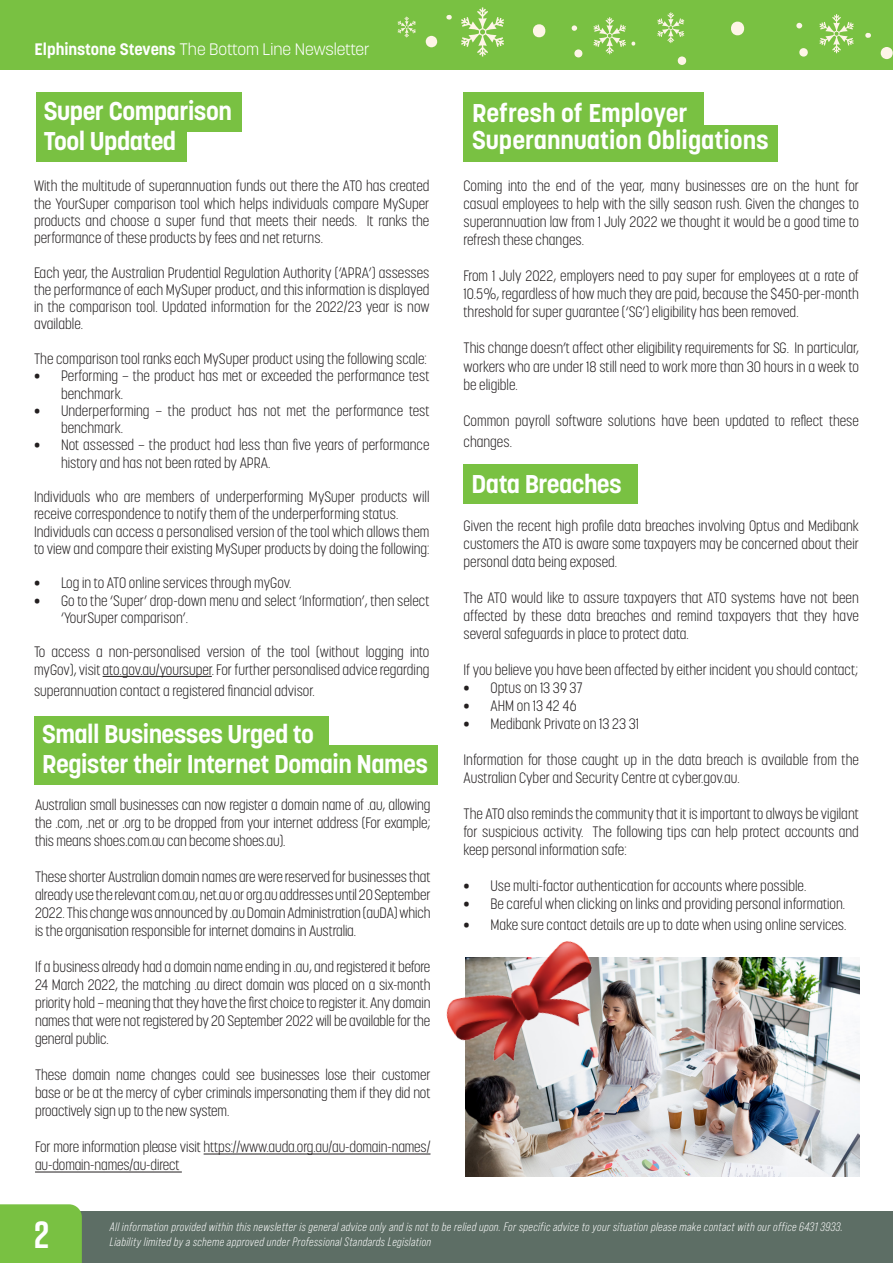
<style>
.page{position:relative;width:893px;height:1263px;background:#fff}
.page>*{position:absolute;margin:0;border:0;box-sizing:border-box;transform-origin:0 0}
.t1{font:700 37.8px "Rift";color:#fff}
.t2{font:700 25.5px "Korolev";letter-spacing:-.02em;color:#fff}
.t3{font:700 25.5px "Korolev";color:#fff}
.t4{font:300 16.5px "Korolev";color:#fff}
.t5{font:300 15px/18px "Korolev Condensed";color:#231f20;text-align:justify}
.No_Spacing{font:italic 12.15px "Bebas Neue Pro";letter-spacing:.03em;color:#fff}
.s1{font-weight:700}
</style>
<div class="page">
<div style="left:463px;top:125px;width:315px;height:37px;background:#79c142"></div>
<div style="left:36px;top:123px;width:151px;height:39px;background:#79c142"></div>
<div style="left:0;top:0;width:893px;height:69px;background:#79c142"></div>
<div style="left:0;top:1212px;width:893px;height:51px;background:#5d6e65"></div>
<div style="left:0;top:1204px;width:82px;height:59px;background:#79c142"></div>
<hr style="left:103px;top:676px;width:109px;height:1px;background:#231f20">
<div style="left:36px;top:92px;width:206px;height:39px;background:#79c142"></div>
<div style="left:463px;top:92px;width:241px;height:39px;background:#79c142"></div>
<svg style="left:426px;top:36px;width:11px;height:11px"></svg>
<svg style="left:574px;top:49px;width:8px;height:8px"></svg>
<svg style="left:678px;top:56px;width:8px;height:9px"></svg>
<svg style="left:533px;top:24px;width:13px;height:13px"></svg>
<svg style="left:572px;top:25px;width:5px;height:6px"></svg>
<svg style="left:446px;top:15px;width:6px;height:5px"></svg>
<svg style="left:461px;top:7px;width:43px;height:50px"></svg>
<svg style="left:593px;top:17px;width:43px;height:37px"></svg>
<svg style="left:799px;top:48px;width:9px;height:9px"></svg>
<svg style="left:731px;top:22px;width:14px;height:13px"></svg>
<svg style="left:796px;top:23px;width:6px;height:6px"></svg>
<svg style="left:819px;top:14px;width:35px;height:39px"></svg>
<svg style="left:657px;top:12px;width:27px;height:31px"></svg>
<svg style="left:398px;top:17px;width:18px;height:20px"></svg>
<svg style="left:881px;top:47px;width:12px;height:12px"></svg>
<svg style="left:865px;top:33px;width:6px;height:5px"></svg>
<img style="left:466px;top:957px;width:393px;height:219px">
<div style="left:463px;top:465px;width:175px;height:39px;background:#79c142"></div>
<img style="left:446px;top:941px;width:157px;height:145px">
<div style="left:34px;top:745px;width:404px;height:39px;background:#79c142"></div>
<div style="left:34px;top:716px;width:295px;height:39px;background:#79c142"></div>
<hr style="left:204px;top:1153px;width:226px;height:1px;background:#231f20">
<hr style="left:35px;top:1171px;width:147px;height:1px;background:#231f20">
<p class="t4" style="left:35px;top:39px;width:337px"><span class="s1">Elphinstone Stevens</span> The Bottom Line Newsletter</p>
<p class="t2" style="left:44px;top:95px;width:189px">Super Comparison</p>
<p class="t2" style="left:44px;top:125px;width:134px">Tool Updated</p>
<p class="t5" style="left:34px;top:177px;width:397px;line-height:17.2px">With the multitude of superannuation funds out there the ATO has created the YourSuper comparison tool which helps individuals compare MySuper products and choose a super fund that meets their needs. It ranks the performance of these products by fees and net returns.</p>
<p class="t5" style="left:34px;top:264px;width:397px;line-height:17.2px">Each year, the Australian Prudential Regulation Authority (‘APRA’) assesses the performance of each MySuper product, and this information is displayed in the comparison tool. Updated information for the 2022/23 year is now available.</p>
<p class="t5" style="left:34px;top:350px;width:394px">The comparison tool ranks each MySuper product using the following scale:</p>
<p class="t5" style="left:61px;top:367px;width:370px;line-height:17.2px;text-indent:-27px">• Performing – the product has met or exceeded the performance test benchmark.</p>
<p class="t5" style="left:61px;top:402px;width:370px;line-height:17.2px;text-indent:-27px">• Underperforming – the product has not met the performance test benchmark.</p>
<p class="t5" style="left:61px;top:436px;width:370px;line-height:17.2px;text-indent:-27px">• Not assessed – the product had less than five years of performance history and has not been rated by APRA.</p>
<p class="t5" style="left:34px;top:488px;width:397px;line-height:17.2px">Individuals who are members of underperforming MySuper products will receive correspondence to notify them of the underperforming status.</p>
<p class="t5" style="left:34px;top:522px;width:397px;line-height:17.2px">Individuals can access a personalised version of the tool which allows them to view and compare their existing MySuper products by doing the following:</p>
<p class="t5" style="left:34px;top:574px;width:259px">• Log in to ATO online services through myGov.</p>
<p class="t5" style="left:61px;top:591px;width:370px;line-height:17.2px;text-indent:-27px">• Go to the ‘Super’ drop-down menu and select ‘Information’, then select ‘YourSuper comparison’.</p>
<p class="t5" style="left:34px;top:643px;width:397px;line-height:17.2px">To access a non-personalised version of the tool (without logging into myGov), visit ato.gov.au/yoursuper. For further personalised advice regarding</p>
<p class="t5" style="left:34px;top:681px;width:282px">superannuation contact a registered financial advisor.</p>
<p class="t2" style="left:42px;top:718px;width:273px">Small Businesses Urged to</p>
<p class="t2" style="left:42px;top:748px;width:387px">Register their Internet Domain Names</p>
<p class="t5" style="left:35px;top:796px;width:397px">Australian small businesses can now register a domain name of .au, allowing the .com, .net or .org to be dropped from your internet address (For example; this means shoes.com.au can become shoes.au).</p>
<p class="t5" style="left:35px;top:868px;width:397px">These shorter Australian domain names are were reserved for businesses that already use the relevant com.au, net.au or org.au addresses until 20 September 2022. This change was announced by .au Domain Administration (auDA) which is the organisation responsible for internet domains in Australia.</p>
<p class="t5" style="left:35px;top:958px;width:397px">If a business already had a domain name ending in .au, and registered it before 24 March 2022, the matching .au direct domain was placed on a six-month priority hold – meaning that they have the first choice to register it. Any domain names that were not registered by 20 September 2022 will be available for the general public.</p>
<p class="t5" style="left:35px;top:1066px;width:397px">These domain name changes could see businesses lose their customer base or be at the mercy of cyber criminals impersonating them if they did not proactively sign up to the new system.</p>
<p class="t5" style="left:35px;top:1138px;width:397px">For more information please visit https://www.auda.org.au/au-domain-names/ au-domain-names/au-direct</p>
<p class="t3" style="left:472px;top:97px;width:217px">Refresh of Employer</p>
<p class="t3" style="left:472px;top:124px;width:298px">Superannuation Obligations</p>
<p class="t5" style="left:463px;top:177px;width:397px">Coming into the end of the year, many businesses are on the hunt for casual employees to help with the silly season rush. Given the changes to superannuation law from 1 July 2022 we thought it would be a good time to refresh these changes.</p>
<p class="t5" style="left:463px;top:267px;width:397px">From 1 July 2022, employers need to pay super for employees at a rate of 10.5%, regardless of how much they are paid, because the $450-per-month threshold for super guarantee (‘SG’) eligibility has been removed.</p>
<p class="t5" style="left:463px;top:339px;width:397px">This change doesn’t affect other eligibility requirements for SG. In particular, workers who are under 18 still need to work more than 30 hours in a week to be eligible.</p>
<p class="t5" style="left:463px;top:410px;width:397px;line-height:21px">Common payroll software solutions have been updated to reflect these changes.</p>
<p class="t2" style="left:472px;top:468px;width:152px">Data Breaches</p>
<p class="t5" style="left:463px;top:516px;width:397px">Given the recent high profile data breaches involving Optus and Medibank customers the ATO is aware some taxpayers may be concerned about their personal data being exposed.</p>
<p class="t5" style="left:463px;top:588px;width:397px">The ATO would like to assure taxpayers that ATO systems have not been affected by these data breaches and remind taxpayers that they have several safeguards in place to protect data.</p>
<p class="t5" style="left:463px;top:660px;width:396px">If you believe you have been affected by either incident you should contact;</p>
<p class="t5" style="left:463px;top:678px;width:120px">• Optus on 13 39 37</p>
<p class="t5" style="left:463px;top:696px;width:115px">• AHM on 13 42 46</p>
<p class="t5" style="left:463px;top:714px;width:177px">• Medibank Private on 13 23 31</p>
<p class="t5" style="left:463px;top:750px;width:397px">Information for those caught up in the data breach is available from the<br>Australian Cyber and Security Centre at cyber.gov.au.</p>
<p class="t5" style="left:463px;top:804px;width:397px">The ATO also reminds the community that it is important to always be vigilant for suspicious activity. The following tips can help protect accounts and keep personal information safe:</p>
<p class="t5" style="left:463px;top:876px;width:344px">• Use multi-factor authentication for accounts where possible.</p>
<p class="t5" style="left:463px;top:894px;width:383px">• Be careful when clicking on links and providing personal information.</p>
<p class="t5" style="left:463px;top:915px;width:384px">• Make sure contact details are up to date when using online services.</p>
<p class="t1" style="left:34px;top:1208px;width:16px">2</p>
<p class="No_Spacing" style="left:110px;top:1220px;width:734px">All information provided within this newsletter is general advice only and is not to be relied upon. For specific advice to your situation please make contact with our office 6431 3933.</p>
<p class="No_Spacing" style="left:110px;top:1235px;width:323px">Liability limited by a scheme approved under Professional Standards Legislation</p>
</div>
